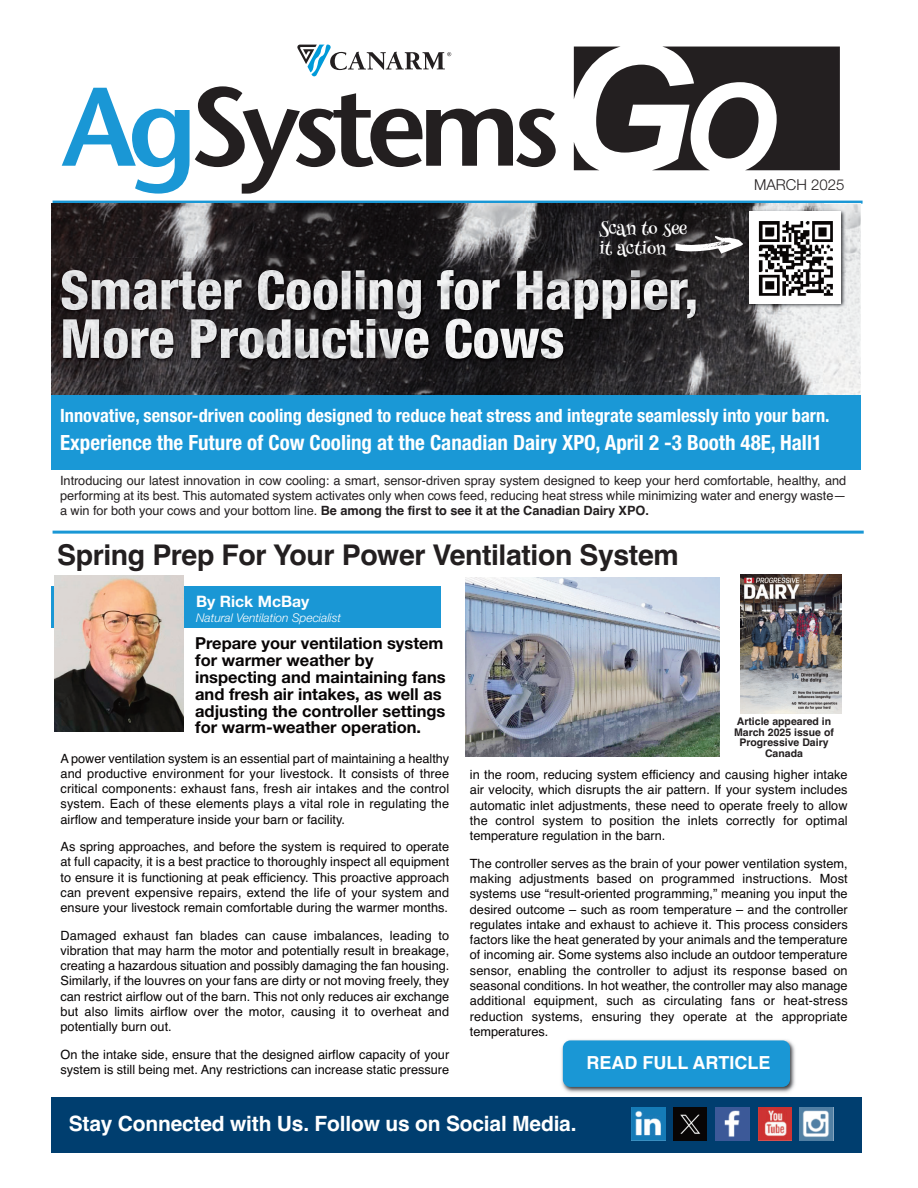
<style>
.page{position:relative;width:918px;height:1188px;background:#fff}
.page>*{position:absolute;margin:0;border:0;box-sizing:border-box;transform-origin:0 0}
.t1{font:700 28.5px "Helvetica";letter-spacing:-.015em;color:#231f20}
.t2{font:700 condensed 21px "Helvetica Neue LT Std";color:#fff}
.t3{font:700 21px "Helvetica";letter-spacing:-.01em;color:#fff}
.t4{font:700 condensed 18.3px "Helvetica Neue LT Std";color:#fff}
.t5{font:18px/20.1px "Henny Penny";letter-spacing:-.005em;color:#fff}
.t6{font:700 18px "Helvetica";color:#fff}
.t7{font:700 16.5px/16.8px "Helvetica Neue";color:#080505}
.t8{font:700 15.75px "Helvetica Neue";color:#fff}
.t9{font:300 15px "Helvetica Neue";color:#231f20}
.t10{font:12.75px/15.3px "Helvetica";color:#080505;text-align:justify}
.t11{font:12.75px/15px "Helvetica";letter-spacing:-.005em;color:#231f20;text-align:justify}
.t12{font:italic 300 12px "Helvetica Neue";color:#fff}
.t13{font:700 10.5px/10.5px "Helvetica";color:#231f20;text-align:center}
.s1{font-weight:700}
</style>
<div class="page">
<div style="left:51px;top:1097px;width:810px;height:56px;background:#003e6f"></div>
<img style="left:673px;top:1108px;width:34px;height:33px">
<img style="left:632px;top:1107px;width:34px;height:33px">
<img style="left:716px;top:1108px;width:33px;height:33px">
<img style="left:799px;top:1108px;width:34px;height:33px">
<img style="left:758px;top:1107px;width:34px;height:33px">
<svg style="left:62px;top:86px;width:494px;height:108px"></svg>
<svg style="left:297px;top:45px;width:154px;height:31px"></svg>
<svg style="left:574px;top:47px;width:266px;height:123px"></svg>
<hr style="left:53px;top:201px;width:810px;height:3px;background:#1a97d5">
<div style="left:51px;top:586px;width:390px;height:42px;background:#1a97d5"></div>
<img style="left:561px;top:1040px;width:234px;height:53px">
<div style="left:563px;top:1040px;width:227px;height:47px;background:#1a97d5;border-radius:8px"></div>
<img style="left:741px;top:575px;width:100px;height:138px">
<img style="left:55px;top:576px;width:128px;height:156px">
<img style="left:465px;top:578px;width:255px;height:178px">
<hr style="left:53px;top:531px;width:811px;height:3px;background:#1a97d5">
<img style="left:823px;top:204px;width:38px;height:192px">
<img style="left:51px;top:204px;width:772px;height:2px">
<img style="left:51px;top:206px;width:693px;height:190px">
<img style="left:744px;top:311px;width:79px;height:85px">
<img style="left:62px;top:270px;width:392px;height:49px">
<img style="left:63px;top:319px;width:500px;height:40px">
<div style="left:51px;top:396px;width:810px;height:74px;background:#1a98d6"></div>
<img style="left:744px;top:206px;width:105px;height:105px">
<img style="left:749px;top:211px;width:92px;height:92px">
<svg style="left:675px;top:236px;width:68px;height:18px"></svg>
<h3 class="t5" style="left:599px;top:218px;width:89px">Scan to see it action</h3>
<p class="t9" style="left:754px;top:176px;width:92px">MARCH 2025</p>
<h3 class="t4" style="left:60px;top:409px;width:771px">Innovative, sensor-driven cooling designed to reduce heat stress and integrate seamlessly into your barn.</h3>
<h2 class="t2" style="left:60px;top:435px;width:763px">Experience the Future of Cow Cooling at the Canadian Dairy XPO, April 2 -3 Booth 48E, Hall1</h2>
<p class="t11" style="left:60px;top:475px;width:788px">Introducing our latest innovation in cow cooling: a smart, sensor-driven spray system designed to keep your herd comfortable, healthy, and performing at its best. This automated system activates only when cows feed, reducing heat stress while minimizing water and energy waste— a win for both your cows and your bottom line. <span class="s1">Be among the first to see it at the Canadian Dairy XPO.</span></p>
<h1 class="t1" style="left:57px;top:545px;width:623px">Spring Prep For Your Power Ventilation System</h1>
<p class="t8" style="left:196px;top:596px;width:115px">By Rick McBay</p>
<p class="t12" style="left:196px;top:611px;width:146px">Natural Ventilation Specialist</p>
<p class="t7" style="left:195px;top:637px;width:252px">Prepare your ventilation system for warmer weather by inspecting and maintaining fans and fresh air intakes, as well as adjusting the controller settings for warm-weather operation.</p>
<p class="t10" style="left:61px;top:752px;width:390px">A power ventilation system is an essential part of maintaining a healthy and productive environment for your livestock. It consists of three critical components: exhaust fans, fresh air intakes and the control system. Each of these elements plays a vital role in regulating the airflow and temperature inside your barn or facility.</p>
<p class="t10" style="left:61px;top:840px;width:390px">As spring approaches, and before the system is required to operate at full capacity, it is a best practice to thoroughly inspect all equipment to ensure it is functioning at peak efficiency. This proactive approach can prevent expensive repairs, extend the life of your system and ensure your livestock remain comfortable during the warmer months.</p>
<p class="t10" style="left:61px;top:929px;width:390px">Damaged exhaust fan blades can cause imbalances, leading to vibration that may harm the motor and potentially result in breakage, creating a hazardous situation and possibly damaging the fan housing.<br>Similarly, if the louvres on your fans are dirty or not moving freely, they can restrict airflow out of the barn. This not only reduces air exchange but also limits airflow over the motor, causing it to overheat and potentially burn out.</p>
<p class="t10" style="left:61px;top:1048px;width:390px">On the intake side, ensure that the designed airflow capacity of your system is still being met. Any restrictions can increase static pressure</p>
<p class="t13" style="left:734px;top:717px;width:101px">Article appeared in<br>March 2025 issue of<br>Progressive Dairy<br>Canada</p>
<p class="t10" style="left:470px;top:768px;width:379px">in the room, reducing system efficiency and causing higher intake air velocity, which disrupts the air pattern. If your system includes automatic inlet adjustments, these need to operate freely to allow the control system to position the inlets correctly for optimal temperature regulation in the barn.</p>
<p class="t10" style="left:470px;top:857px;width:379px">The controller serves as the brain of your power ventilation system, making adjustments based on programmed instructions. Most systems use “result-oriented programming,” meaning you input the desired outcome – such as room temperature – and the controller regulates intake and exhaust to achieve it. This process considers factors like the heat generated by your animals and the temperature of incoming air. Some systems also include an outdoor temperature sensor, enabling the controller to adjust its response based on seasonal conditions. In hot weather, the controller may also manage additional equipment, such as circulating fans or heat-stress reduction systems, ensuring they operate at the appropriate temperatures.</p>
<h3 class="t6" style="left:587px;top:1056px;width:186px">READ FULL ARTICLE</h3>
<h2 class="t3" style="left:69px;top:1116px;width:509px">Stay Connected with Us. Follow us on Social Media.</h2>
</div>
